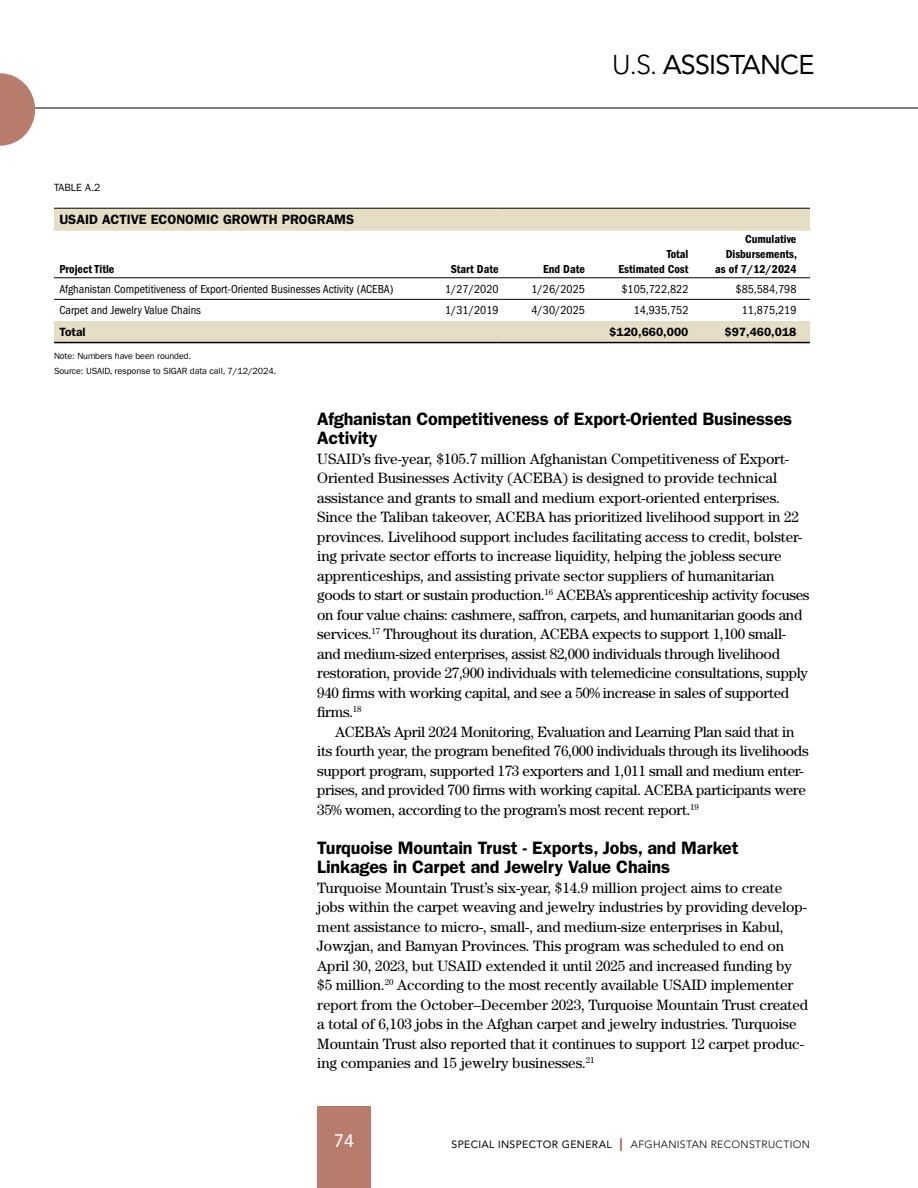
<style>
.page{position:relative;width:918px;height:1188px;background:#fff}
.page>*{position:absolute;margin:0;border:0;box-sizing:border-box;transform-origin:0 0}
.t1{font:27px "Avenir LT Std";letter-spacing:-.03em;color:#000}
.t2{font:600 18px/19.5px "ITC Franklin Gothic Std";letter-spacing:-.01em;color:#000}
.t3{font:18px "Avenir LT Std";color:#fff}
.t4{font:15px/19.5px "Century Std";letter-spacing:-.005em;color:#000}
.t5{font:600 13.5px "ITC Franklin Gothic Std";color:#000}
.t6{font:condensed 12px "ITC Franklin Gothic Std";color:#000}
.t7{font:12px/15px "ITC Franklin Gothic Std Dm Cd";color:#000;text-align:right}
.t8{font:600 12px "ITC Franklin Gothic Std";color:#000}
.t9{font:300 10.5px "Avenir LT Std";letter-spacing:.03em;color:#000}
.t10{font:10.5px "ITC Franklin Gothic Std";color:#000}
.t11{font:9px/15px "ITC Franklin Gothic Std";letter-spacing:-.01em;color:#000}
.s1{font-weight:300}
.s2{font-weight:400}
.s3{font-weight:400;font-size:18px;color:#a05344}
</style>
<div class="page">
<hr style="left:0;top:108px;width:918px;height:1px;background:#000">
<svg style="left:0;top:73px;width:35px;height:73px"></svg>
<div style="left:317px;top:1107px;width:54px;height:81px;background:#b77c6b"></div>
<div style="left:54px;top:209px;width:756px;height:22px;background:#e4dec5"></div>
<div style="left:54px;top:321px;width:756px;height:21px;background:#e4dec5"></div>
<hr style="left:54px;top:299px;width:351px;height:1px;background:#000">
<hr style="left:405px;top:299px;width:94px;height:1px;background:#000">
<hr style="left:499px;top:299px;width:86px;height:1px;background:#000">
<hr style="left:585px;top:299px;width:117px;height:1px;background:#000">
<hr style="left:702px;top:299px;width:108px;height:1px;background:#000">
<hr style="left:54px;top:277px;width:351px;height:1px;background:#000">
<hr style="left:405px;top:277px;width:94px;height:1px;background:#000">
<hr style="left:499px;top:277px;width:86px;height:1px;background:#000">
<hr style="left:585px;top:277px;width:117px;height:1px;background:#000">
<hr style="left:702px;top:277px;width:108px;height:1px;background:#000">
<hr style="left:54px;top:208px;width:351px;height:1px;background:#000">
<hr style="left:405px;top:208px;width:94px;height:1px;background:#000">
<hr style="left:499px;top:208px;width:86px;height:1px;background:#000">
<hr style="left:585px;top:208px;width:117px;height:1px;background:#000">
<hr style="left:702px;top:208px;width:108px;height:1px;background:#000">
<hr style="left:54px;top:342px;width:351px;height:1px;background:#000">
<hr style="left:405px;top:342px;width:94px;height:1px;background:#000">
<hr style="left:499px;top:342px;width:86px;height:1px;background:#000">
<hr style="left:585px;top:342px;width:117px;height:1px;background:#000">
<hr style="left:702px;top:342px;width:108px;height:1px;background:#000">
<h1 class="t1" style="left:612px;top:49px;width:204px"><span class="s1">U.S.</span> ASSISTANCE</h1>
<p class="t10" style="left:54px;top:181px;width:48px">TABLE A.2</p>
<p class="t5" style="left:59px;top:212px;width:296px">USAID ACTIVE ECONOMIC GROWTH PROGRAMS</p>
<p class="t7" style="left:59px;top:262px;width:57px">Project Title</p>
<p class="t7" style="left:451px;top:262px;width:49px">Start Date</p>
<p class="t7" style="left:543px;top:262px;width:43px">End Date</p>
<p class="t7" style="left:619px;top:247px;width:71px">Total<br>Estimated Cost</p>
<p class="t7" style="left:715px;top:232px;width:83px">Cumulative<br>Disbursements, as of 7/12/2024</p>
<p class="t6" style="left:59px;top:282px;width:336px">Afghanistan Competitiveness of Export-Oriented Businesses Activity (ACEBA)</p>
<p class="t6" style="left:445px;top:282px;width:55px">1/27/2020</p>
<p class="t6" style="left:531px;top:282px;width:55px">1/26/2025</p>
<p class="t6" style="left:621px;top:282px;width:69px">$105,722,822</p>
<p class="t6" style="left:736px;top:282px;width:62px">$85,584,798</p>
<p class="t6" style="left:59px;top:304px;width:143px">Carpet and Jewelry Value Chains</p>
<p class="t6" style="left:445px;top:304px;width:55px">1/31/2019</p>
<p class="t6" style="left:531px;top:304px;width:55px">4/30/2025</p>
<p class="t6" style="left:634px;top:304px;width:56px">14,935,752</p>
<p class="t6" style="left:742px;top:304px;width:56px">11,875,219</p>
<p class="t8" style="left:59px;top:325px;width:28px">Total</p>
<p class="t8" style="left:609px;top:325px;width:81px">$120,660,000</p>
<p class="t8" style="left:725px;top:325px;width:73px">$97,460,018</p>
<p class="t11" style="left:54px;top:349px;width:224px">Note: Numbers have been rounded.<br>Source: USAID, response to SIGAR data call, 7/12/2024.</p>
<p class="t2" style="left:317px;top:409px;width:477px">Afghanistan Competitiveness of Export-Oriented Businesses<br>Activity</p>
<p class="t4" style="left:317px;top:448px;width:494px">USAID’s five-year, $105.7 million Afghanistan Competitiveness of Export-Oriented Businesses Activity (ACEBA) is designed to provide technical assistance and grants to small and medium export-oriented enterprises.<br>Since the Taliban takeover, ACEBA has prioritized livelihood support in 22 provinces. Livelihood support includes facilitating access to credit, bolster&shy;ing private sector efforts to increase liquidity, helping the jobless secure apprenticeships, and assisting private sector suppliers of humanitarian goods to start or sustain production.<sup>16</sup> ACEBA’s apprenticeship activity focuses on four value chains: cashmere, saffron, carpets, and humanitarian goods and services.<sup>17</sup> Throughout its duration, ACEBA expects to support 1,100 small&shy;and medium-sized enterprises, assist 82,000 individuals through livelihood restoration, provide 27,900 individuals with telemedicine consultations, supply 940 firms with working capital, and see a 50% increase in sales of supported firms.<sup>18</sup></p>
<p class="t4" style="left:317px;top:721px;width:493px;text-indent:18px">ACEBA’s April 2024 Monitoring, Evaluation and Learning Plan said that in its fourth year, the program benefited 76,000 individuals through its livelihoods support program, supported 173 exporters and 1,011 small and medium enter&shy;prises, and provided 700 firms with working capital. ACEBA participants were 35% women, according to the program’s most recent report.<sup>19</sup></p>
<p class="t2" style="left:317px;top:838px;width:423px">Turquoise Mountain Trust - Exports, Jobs, and Market<br>Linkages in Carpet and Jewelry Value Chains</p>
<p class="t4" style="left:317px;top:877px;width:493px">Turquoise Mountain Trust’s six-year, $14.9 million project aims to create jobs within the carpet weaving and jewelry industries by providing develop&shy;ment assistance to micro-, small-, and medium-size enterprises in Kabul, Jowzjan, and Bamyan Provinces. This program was scheduled to end on April 30, 2023, but USAID extended it until 2025 and increased funding by $5 million.<sup>20</sup> According to the most recently available USAID implementer report from the October–December 2023, Turquoise Mountain Trust created a total of 6,103 jobs in the Afghan carpet and jewelry industries. Turquoise Mountain Trust also reported that it continues to support 12 carpet produc&shy;ing companies and 15 jewelry businesses.<sup>21</sup></p>
<p class="t3" style="left:334px;top:1131px;width:22px">74</p>
<p class="t9" style="left:452px;top:1138px;width:360px"><span class="s2">SPECIAL INSPECTOR GENERAL</span> <span class="s3">I</span> AFGHANISTAN RECONSTRUCTION</p>
</div>
